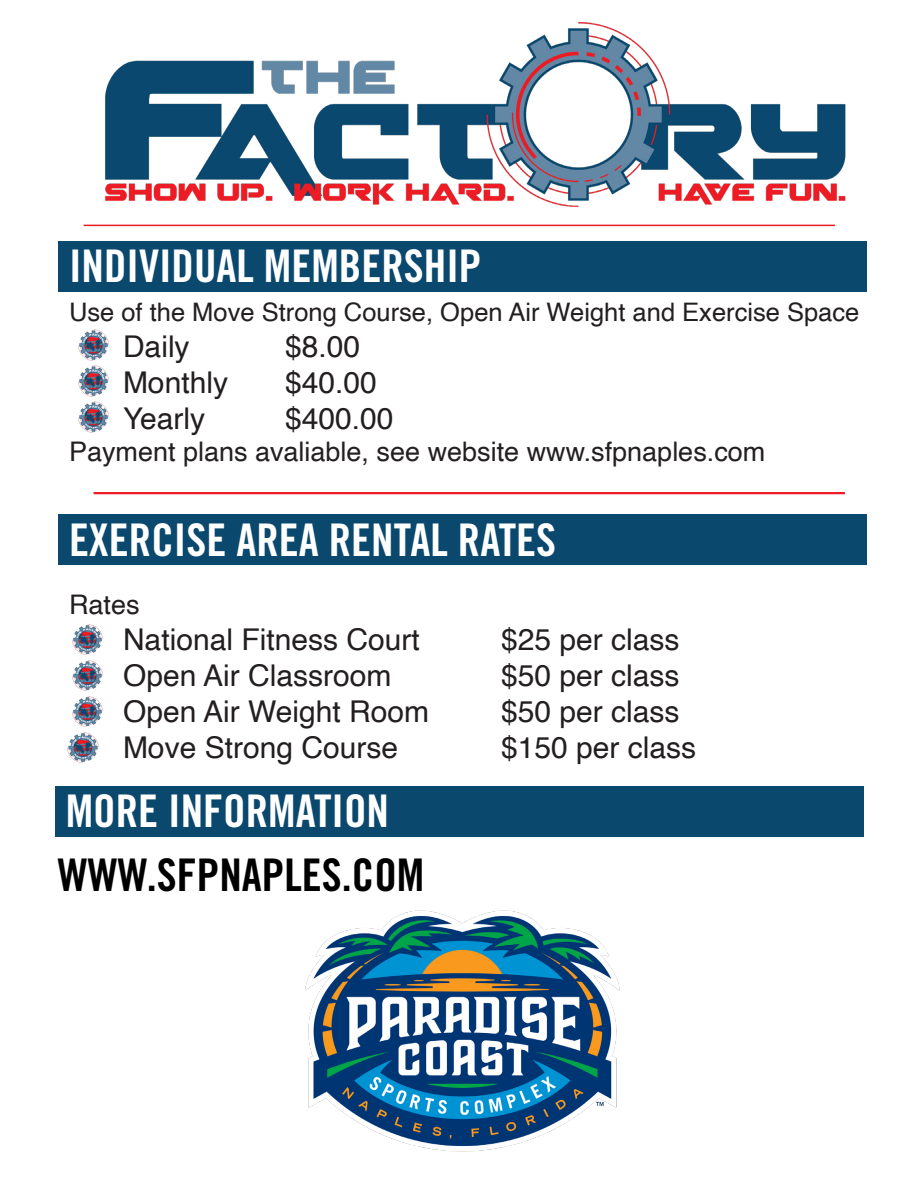
<style>
.page{position:relative;width:918px;height:1188px;background:#fff}
.page>*{position:absolute;margin:0;border:0;box-sizing:border-box;transform-origin:0 0}
.t1{font:45px "Trade Gothic LT Std Bd Cn 20";color:#fff}
.t2{font:45px "Trade Gothic LT Std Bd Cn 20";color:#000}
.t3{font:30px "Helvetica";color:#231f20}
.t4{font:27px "Helvetica";color:#231f20}
.t5{font:25.5px "Helvetica";color:#231f20}
</style>
<div class="page">
<div style="left:58px;top:242px;width:809px;height:50px;background:#0a486e"></div>
<img style="left:105px;top:22px;width:741px;height:186px">
<hr style="left:84px;top:225px;width:751px;height:1px;background:#ed1c24">
<img style="left:78px;top:329px;width:31px;height:104px">
<img style="left:72px;top:624px;width:31px;height:103px">
<img style="left:67px;top:732px;width:32px;height:31px">
<hr style="left:94px;top:492px;width:751px;height:2px;background:#ed1c24">
<div style="left:58px;top:515px;width:809px;height:50px;background:#0a486e"></div>
<img style="left:305px;top:910px;width:315px;height:242px">
<div style="left:56px;top:786px;width:808px;height:50px;background:#0a486e"></div>
<p class="t1" style="left:69px;top:239px;width:414px">INDIVIDUAL MEMBERSHIP</p>
<p class="t5" style="left:69px;top:292px;width:792px">Use of the Move Strong Course, Open Air Weight and Exercise Space</p>
<p class="t3" style="left:123px;top:323px;width:68px">Daily</p>
<p class="t3" style="left:285px;top:323px;width:77px">$8.00</p>
<p class="t3" style="left:123px;top:359px;width:107px">Monthly</p>
<p class="t3" style="left:285px;top:359px;width:93px">$40.00</p>
<p class="t3" style="left:123px;top:395px;width:84px">Yearly</p>
<p class="t3" style="left:285px;top:395px;width:110px">$400.00</p>
<p class="t4" style="left:69px;top:431px;width:698px">Payment plans avaliable, see website www.sfpnaples.com</p>
<p class="t1" style="left:69px;top:512px;width:489px">EXERCISE AREA RENTAL RATES</p>
<p class="t4" style="left:69px;top:584px;width:72px">Rates</p>
<p class="t3" style="left:123px;top:617px;width:298px">National Fitness Court</p>
<p class="t3" style="left:501px;top:617px;width:180px">$25 per class</p>
<p class="t3" style="left:123px;top:653px;width:270px">Open Air Classroom</p>
<p class="t3" style="left:501px;top:653px;width:180px">$50 per class</p>
<p class="t3" style="left:123px;top:689px;width:308px">Open Air Weight Room</p>
<p class="t3" style="left:501px;top:689px;width:180px">$50 per class</p>
<p class="t3" style="left:123px;top:725px;width:277px">Move Strong Course</p>
<p class="t3" style="left:501px;top:725px;width:197px">$150 per class</p>
<p class="t1" style="left:66px;top:784px;width:325px">MORE INFORMATION</p>
<p class="t2" style="left:58px;top:847px;width:368px">WWW.SFPNAPLES.COM</p>
</div>
